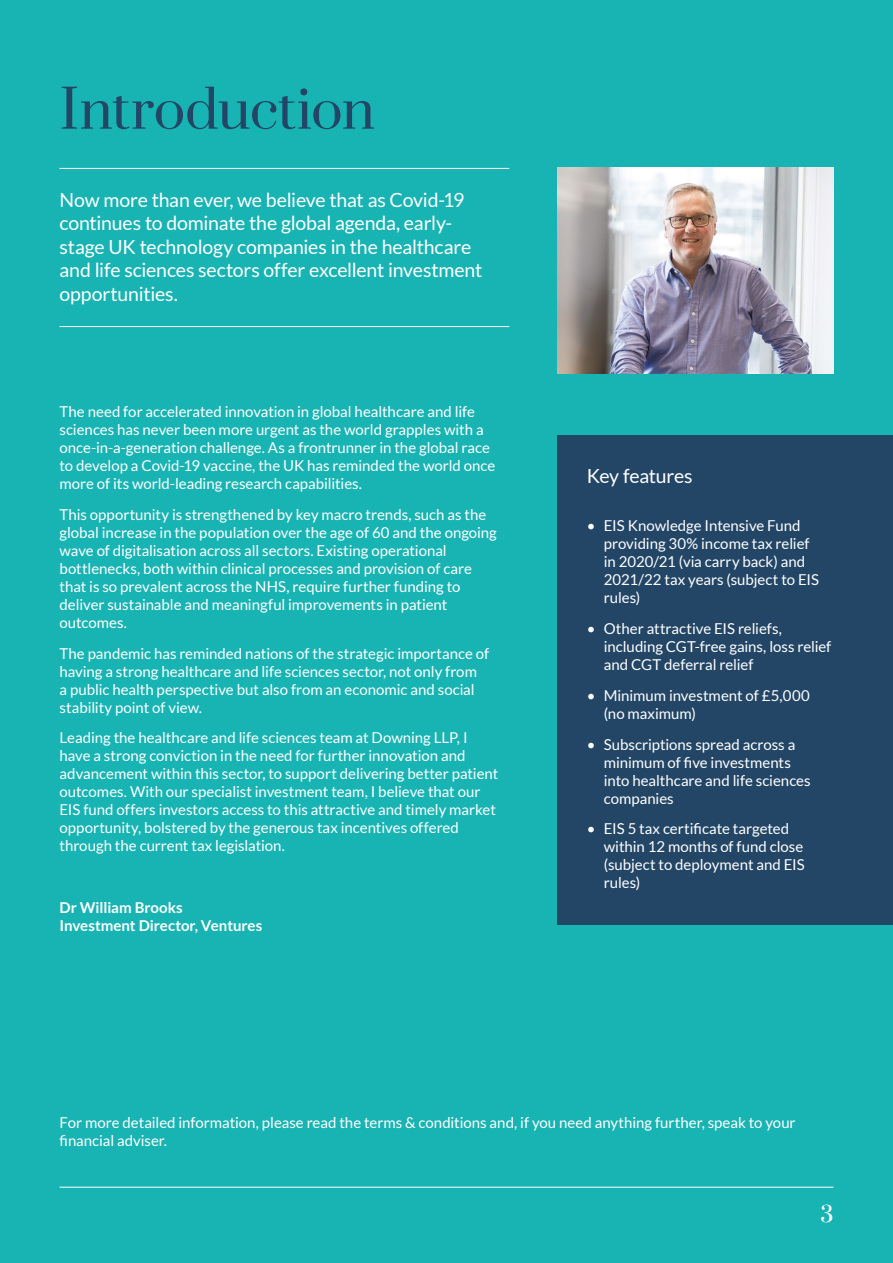
<style>
.page{position:relative;width:893px;height:1263px;background:#18b4b3}
.page>*{position:absolute;margin:0;border:0;box-sizing:border-box;transform-origin:0 0}
.t1{font:52.5px "Prata";letter-spacing:-.015em;color:#234666}
.t2{font:21px "Prata";color:#fff}
.t3{font:19.5px/23.4px "Lato";letter-spacing:-.01em;color:#fff}
.t4{font:15px/18px "Lato";letter-spacing:-.005em;color:#fff}
.t5{font:700 15px/18px "Lato";color:#fff}
</style>
<div class="page">
<hr style="left:60px;top:1187px;width:773px;height:1px;background:#fff">
<div style="left:558px;top:435px;width:335px;height:490px;background:#234666"></div>
<hr style="left:60px;top:168px;width:449px;height:1px;background:#fff">
<hr style="left:60px;top:326px;width:449px;height:1px;background:#fff">
<img style="left:558px;top:168px;width:275px;height:206px">
<h1 class="t1" style="left:60px;top:66px;width:317px">Introduction</h1>
<h3 class="t3" style="left:60px;top:188px;width:424px">Now more than ever, we believe that as Covid-19 continues to dominate the global agenda, early&shy;stage UK technology companies in the healthcare and life sciences sectors offer excellent investment opportunities.</h3>
<p class="t4" style="left:60px;top:403px;width:437px">The need for accelerated innovation in global healthcare and life sciences has never been more urgent as the world grapples with a once-in-a-generation challenge. As a frontrunner in the global race to develop a Covid-19 vaccine, the UK has reminded the world once more of its world-leading research capabilities.</p>
<p class="t4" style="left:60px;top:505px;width:439px">This opportunity is strengthened by key macro trends, such as the global increase in the population over the age of 60 and the ongoing wave of digitalisation across all sectors. Existing operational bottlenecks, both within clinical processes and provision of care that is so prevalent across the NHS, require further funding to deliver sustainable and meaningful improvements in patient outcomes.</p>
<p class="t4" style="left:60px;top:644px;width:431px">The pandemic has reminded nations of the strategic importance of having a strong healthcare and life sciences sector, not only from<br>a public health perspective but also from an economic and social stability point of view.</p>
<p class="t4" style="left:60px;top:729px;width:440px">Leading the healthcare and life sciences team at Downing LLP, I have a strong conviction in the need for further innovation and advancement within this sector, to support delivering better patient outcomes. With our specialist investment team, I believe that our EIS fund offers investors access to this attractive and timely market opportunity, bolstered by the generous tax incentives offered through the current tax legislation.</p>
<p class="t5" style="left:60px;top:898px;width:204px">Dr William Brooks<br>Investment Director, Ventures</p>
<h3 class="t3" style="left:587px;top:464px;width:107px">Key features</h3>
<p class="t4" style="left:604px;top:517px;width:217px;text-indent:-17px">• EIS Knowledge Intensive Fund providing 30% income tax relief in 2020/21 (via carry back) and<br>2021/22 tax years (subject to EIS rules)</p>
<p class="t4" style="left:604px;top:620px;width:229px;text-indent:-17px">• Other attractive EIS reliefs, including CGT-free gains, loss relief and CGT deferral relief</p>
<p class="t4" style="left:604px;top:686px;width:208px;text-indent:-17px">• Minimum investment of £5,000 (no maximum)</p>
<p class="t4" style="left:604px;top:735px;width:208px;text-indent:-17px">• Subscriptions spread across a minimum of five investments into healthcare and life sciences companies</p>
<p class="t4" style="left:604px;top:820px;width:202px;text-indent:-17px">• EIS 5 tax certificate targeted within 12 months of fund close (subject to deployment and EIS rules)</p>
<p class="t4" style="left:60px;top:1114px;width:738px">For more detailed information, please read the terms &amp; conditions and, if you need anything further, speak to your financial adviser.</p>
<h2 class="t2" style="left:820px;top:1197px;width:15px">3</h2>
</div>
